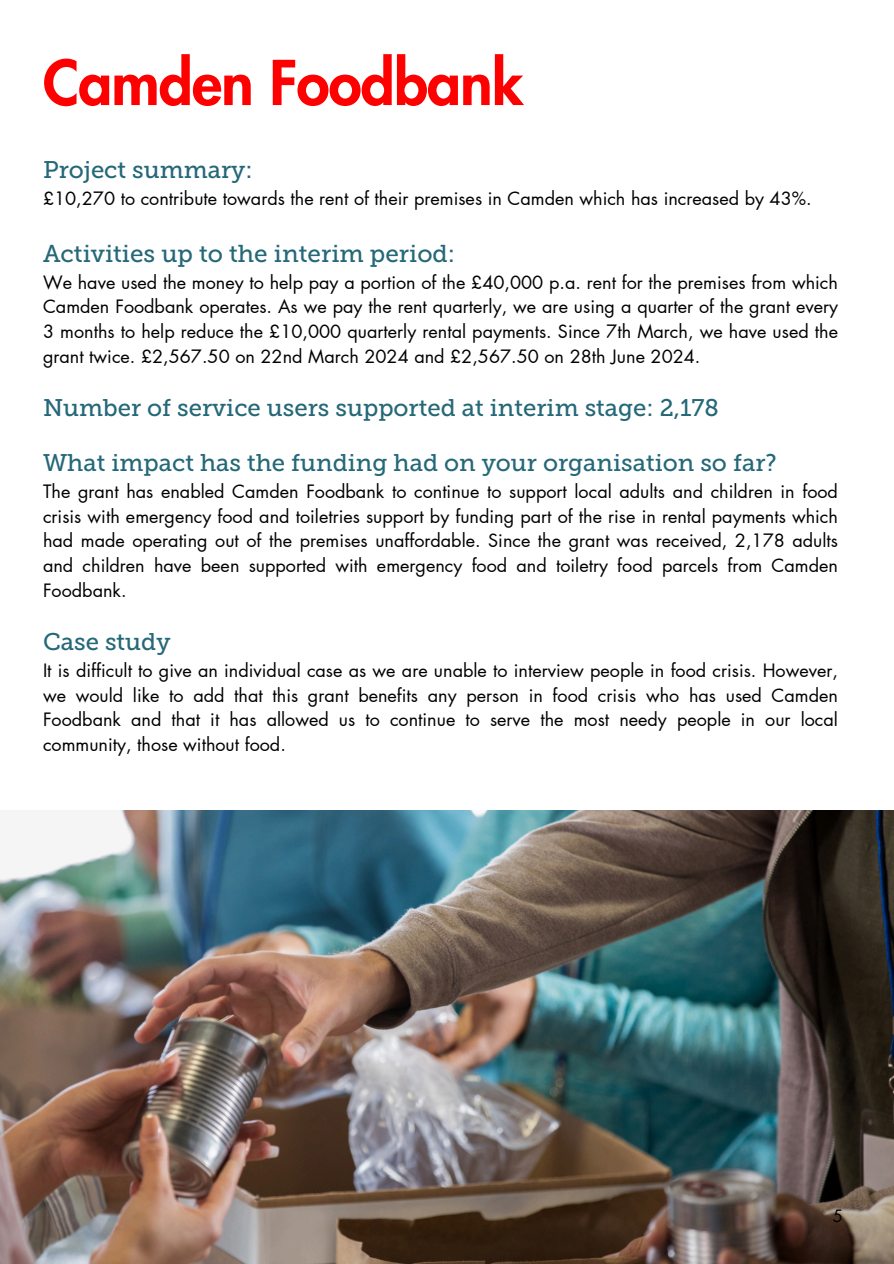
<style>
.page{position:relative;width:894px;height:1264px;background:#fff}
.page>*{position:absolute;margin:0;border:0;box-sizing:border-box;transform-origin:0 0}
.t1{font:800 60px "Futura LT Pro";letter-spacing:-.015em;color:#f00}
.t2{font:24.3px "Museo Slab 500";color:#256878}
.t3{font:24px "Museo Slab 500";color:#256878}
.t4{font:18px/24.8px "Futura LT Pro";color:#000;text-align:justify}
.t5{font:16.5px "Futura Std";color:#000}
</style>
<div class="page">
<img style="left:0;top:810px;width:892px;height:453px">
<p class="t1" style="left:43px;top:55px;width:482px">Camden Foodbank</p>
<p class="t3" style="left:43px;top:156px;width:211px">Project summary:</p>
<p class="t4" style="left:43px;top:187px;width:770px">£10,270 to contribute towards the rent of their premises in Camden which has increased by 43%.</p>
<p class="t2" style="left:43px;top:239px;width:413px">Activities up to the interim period:</p>
<h2 class="t4" style="left:43px;top:270px;width:796px">We have used the money to help pay a portion of the £40,000 p.a. rent for the premises from which Camden Foodbank operates. As we pay the rent quarterly, we are using a quarter of the grant every 3 months to help reduce the £10,000 quarterly rental payments. Since 7th March, we have used the grant twice. £2,567.50 on 22nd March 2024 and £2,567.50 on 28th June 2024.</h2>
<p class="t3" style="left:43px;top:393px;width:677px">Number of service users supported at interim stage: 2,178</p>
<p class="t3" style="left:43px;top:448px;width:735px">What impact has the funding had on your organisation so far?</p>
<p class="t4" style="left:43px;top:479px;width:796px">The grant has enabled Camden Foodbank to continue to support local adults and children in food crisis with emergency food and toiletries support by funding part of the rise in rental payments which had made operating out of the premises unaffordable. Since the grant was received, 2,178 adults and children have been supported with emergency food and toiletry food parcels from Camden Foodbank.</p>
<p class="t3" style="left:43px;top:627px;width:129px">Case study</p>
<p class="t4" style="left:43px;top:658px;width:796px">It is difficult to give an individual case as we are unable to interview people in food crisis. However, we would like to add that this grant benefits any person in food crisis who has used Camden Foodbank and that it has allowed us to continue to serve the most needy people in our local community, those without food.</p>
<p class="t5" style="left:832px;top:1208px;width:12px">5</p>
</div>
